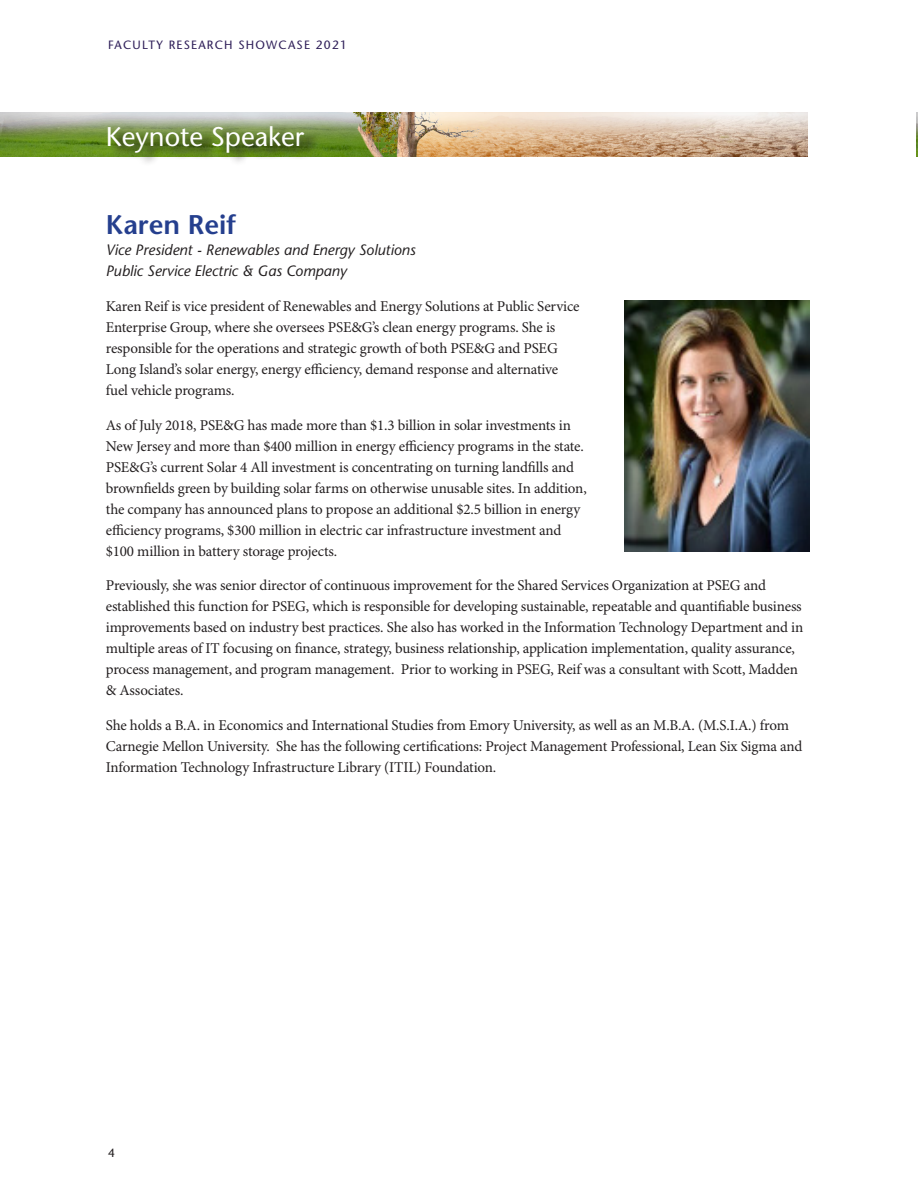
<style>
.page{position:relative;width:918px;height:1188px;background:#fff}
.page>*{position:absolute;margin:0;border:0;box-sizing:border-box;transform-origin:0 0}
.t1{font:500 27px "Stone Sans Std";color:#fff}
.t2{font:600 27px "Stone Sans Std";color:#253f8e}
.t3{font:15px/21px "Minion Pro";letter-spacing:-.015em;color:#231f20}
.t4{font:italic 500 15px/21px "Stone Sans Std";color:#231f20}
.t5{font:500 12px "Stone Sans Std";letter-spacing:.1em;color:#2f1f59}
.t6{font:500 12px "Stone Sans Std";color:#231f20}
</style>
<div class="page">
<img style="left:0;top:112px;width:808px;height:45px">
<svg style="left:110px;top:124px;width:212px;height:39px;background:#7c9451"></svg>
<img style="left:624px;top:300px;width:186px;height:251px">
<img style="left:917px;top:112px;width:1px;height:45px">
<p class="t5" style="left:108px;top:38px;width:240px">FACULTY RESEARCH SHOWCASE 2021</p>
<p class="t1" style="left:106px;top:121px;width:200px">Keynote Speaker</p>
<p class="t2" style="left:106px;top:209px;width:132px">Karen Reif</p>
<p class="t4" style="left:106px;top:240px;width:311px">Vice President - Renewables and Energy Solutions<br>Public Service Electric &amp; Gas Company</p>
<p class="t3" style="left:106px;top:297px;width:475px">Karen Reif is vice president of Renewables and Energy Solutions at Public Service Enterprise Group, where she oversees PSE&amp;G’s clean energy programs. She is responsible for the operations and strategic growth of both PSE&amp;G and PSEG Long Island’s solar energy, energy efficiency, demand response and alternative fuel vehicle programs.</p>
<p class="t3" style="left:106px;top:415px;width:482px">As of July 2018, PSE&amp;G has made more than $1.3 billion in solar investments in New Jersey and more than $400 million in energy efficiency programs in the state.<br>PSE&amp;G’s current Solar 4 All investment is concentrating on turning landfills and brownfields green by building solar farms on otherwise unusable sites. In addition, the company has announced plans to propose an additional $2.5 billion in energy efficiency programs, $300 million in electric car infrastructure investment and $100 million in battery storage projects.</p>
<p class="t3" style="left:106px;top:576px;width:699px">Previously, she was senior director of continuous improvement for the Shared Services Organization at PSEG and established this function for PSEG, which is responsible for developing sustainable, repeatable and quantifiable business improvements based on industry best practices. She also has worked in the Information Technology Department and in multiple areas of IT focusing on finance, strategy, business relationship, application implementation, quality assurance, process management, and program management. Prior to working in PSEG, Reif was a consultant with Scott, Madden &amp; Associates.</p>
<p class="t3" style="left:106px;top:715px;width:698px">She holds a B.A. in Economics and International Studies from Emory University, as well as an M.B.A. (M.S.I.A.) from<br>Carnegie Mellon University. She has the following certifications: Project Management Professional, Lean Six Sigma and<br>Information Technology Infrastructure Library (ITIL) Foundation.</p>
<p class="t6" style="left:108px;top:1146px;width:8px">4</p>
</div>
